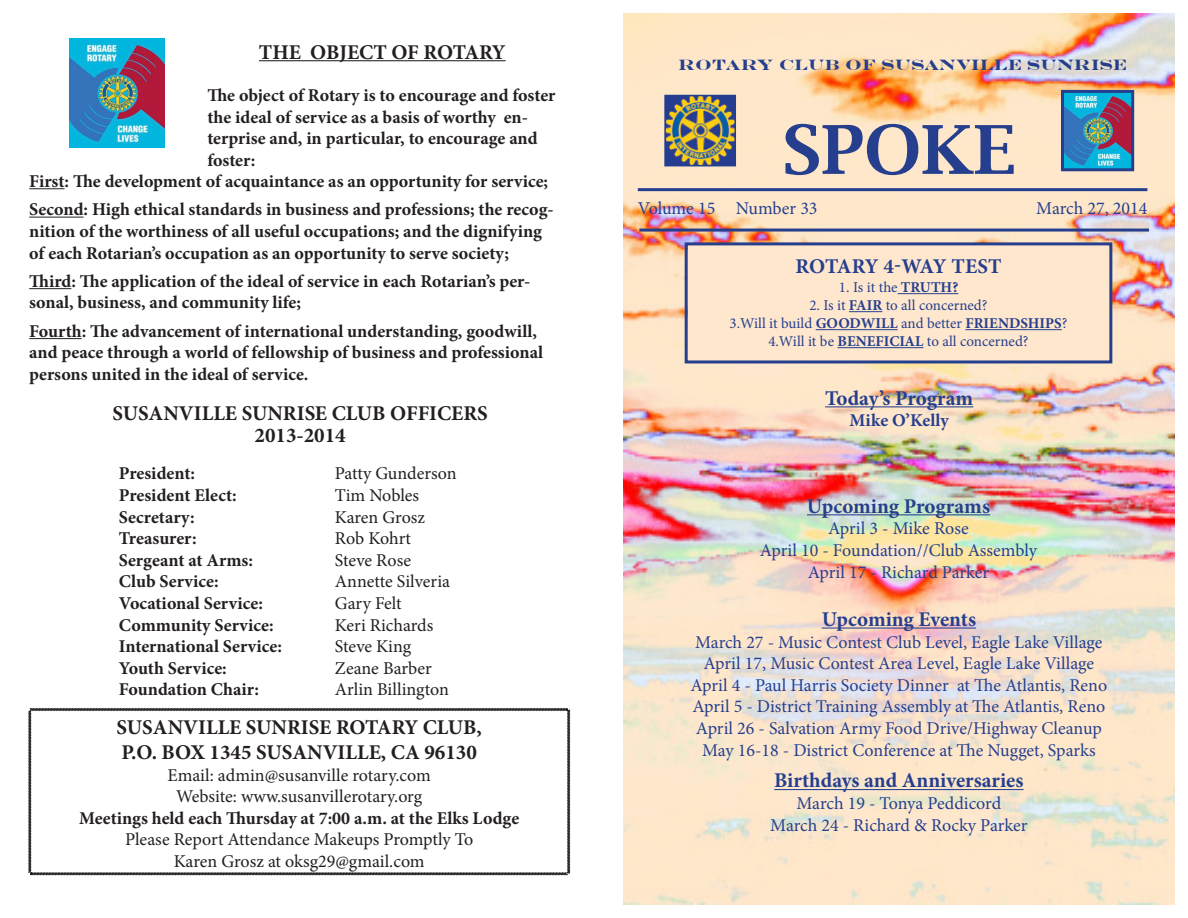
<style>
.page{position:relative;width:1188px;height:918px;background:#fff}
.page>*{position:absolute;margin:0;border:0;box-sizing:border-box;transform-origin:0 0}
.t1{font:600 67.5px "Lucida Bright";color:#253f8e;scale:1.04 1}
.t2{font:700 21px "Minion Pro";color:#231f20}
.t3{font:700 21px "Minion Pro";color:#253f8e}
.t4{font:700 18px/21.6px "Minion Pro";color:#231f20}
.t5{font:18px "Minion Pro";letter-spacing:-.005em;color:#253f8e}
.t6{font:18px "Minion Pro";letter-spacing:-.005em;color:#231f20}
.t7{font:700 18px "Minion Pro";color:#253f8e}
.t8{font:15px "Minion Pro";color:#253f8e}
.t9{font:700 15px "Engravers";letter-spacing:.01em;color:#253f8e}
.s1{font-weight:700}
</style>
<div class="page">
<img style="left:623px;top:14px;width:551px;height:890px">
<div style="left:688px;top:245px;width:421px;height:115px;background:#ffe7cd"></div>
<hr style="left:898px;top:293px;width:60px;height:1px;background:#253f8e">
<hr style="left:849px;top:311px;width:33px;height:1px;background:#253f8e">
<hr style="left:816px;top:329px;width:82px;height:1px;background:#253f8e">
<hr style="left:965px;top:329px;width:97px;height:1px;background:#253f8e">
<hr style="left:837px;top:347px;width:86px;height:1px;background:#253f8e">
<div style="left:685px;top:242px;width:427px;height:121px;border:3px solid #253f8e"></div>
<hr style="left:774px;top:789px;width:250px;height:1px;background:#253f8e">
<hr style="left:638px;top:188px;width:509px;height:3px;background:#253f8e">
<hr style="left:639px;top:229px;width:510px;height:3px;background:#253f8e">
<hr style="left:825px;top:406px;width:148px;height:1px;background:#253f8e">
<hr style="left:807px;top:514px;width:183px;height:1px;background:#253f8e">
<hr style="left:822px;top:628px;width:154px;height:1px;background:#253f8e">
<hr style="left:259px;top:60px;width:247px;height:1px;background:#231f20">
<hr style="left:29px;top:188px;width:36px;height:1px;background:#231f20">
<hr style="left:29px;top:217px;width:55px;height:1px;background:#231f20">
<hr style="left:29px;top:288px;width:42px;height:1px;background:#231f20">
<hr style="left:29px;top:338px;width:53px;height:1px;background:#231f20">
<svg style="left:28px;top:708px;width:543px;height:168px"></svg>
<img style="left:69px;top:39px;width:95px;height:108px">
<img style="left:667px;top:98px;width:66px;height:65px">
<div style="left:664px;top:95px;width:72px;height:71px;border:2px solid #253f8e"></div>
<img style="left:1065px;top:94px;width:65px;height:73px">
<div style="left:1061px;top:90px;width:73px;height:81px;border:3px solid #253f8e"></div>
<p class="t2" style="left:259px;top:37px;width:248px">THE OBJECT OF ROTARY</p>
<p class="t4" style="left:207px;top:84px;width:350px">The object of Rotary is to encourage and foster the ideal of service as a basis of worthy en&shy;terprise and, in particular, to encourage and foster:</p>
<p class="t4" style="left:29px;top:170px;width:520px">First: The development of acquaintance as an opportunity for service;</p>
<p class="t4" style="left:29px;top:199px;width:526px">Second: High ethical standards in business and professions; the recog&shy;nition of the worthiness of all useful occupations; and the dignifying of each Rotarian’s occupation as an opportunity to serve society;</p>
<p class="t4" style="left:29px;top:270px;width:503px">Third: The application of the ideal of service in each Rotarian’s per&shy;sonal, business, and community life;</p>
<p class="t4" style="left:29px;top:320px;width:515px">Fourth: The advancement of international understanding, goodwill, and peace through a world of fellowship of business and professional persons united in the ideal of service.</p>
<p class="t2" style="left:112px;top:399px;width:377px">SUSANVILLE SUNRISE CLUB OFFICERS</p>
<p class="t2" style="left:255px;top:421px;width:93px">2013-2014</p>
<p class="t4" style="left:119px;top:463px;width:78px">President:</p>
<p class="t6" style="left:335px;top:462px;width:123px">Patty Gunderson</p>
<p class="t4" style="left:119px;top:484px;width:119px">President Elect:</p>
<p class="t6" style="left:335px;top:483px;width:86px">Tim Nobles</p>
<p class="t4" style="left:119px;top:506px;width:77px">Secretary:</p>
<p class="t6" style="left:335px;top:505px;width:92px">Karen Grosz</p>
<p class="t4" style="left:119px;top:527px;width:79px">Treasurer:</p>
<p class="t6" style="left:335px;top:526px;width:78px">Rob Kohrt</p>
<p class="t4" style="left:119px;top:549px;width:136px">Sergeant at Arms:</p>
<p class="t6" style="left:335px;top:548px;width:78px">Steve Rose</p>
<p class="t4" style="left:119px;top:571px;width:101px">Club Service:</p>
<p class="t6" style="left:335px;top:570px;width:117px">Annette Silveria</p>
<p class="t4" style="left:119px;top:592px;width:146px">Vocational Service:</p>
<p class="t6" style="left:335px;top:591px;width:68px">Gary Felt</p>
<p class="t4" style="left:119px;top:614px;width:156px">Community Service:</p>
<p class="t6" style="left:335px;top:613px;width:100px">Keri Richards</p>
<p class="t4" style="left:119px;top:635px;width:165px">International Service:</p>
<p class="t6" style="left:335px;top:634px;width:78px">Steve King</p>
<p class="t4" style="left:119px;top:657px;width:109px">Youth Service:</p>
<p class="t6" style="left:335px;top:656px;width:98px">Zeane Barber</p>
<p class="t4" style="left:119px;top:679px;width:142px">Foundation Chair:</p>
<p class="t6" style="left:335px;top:678px;width:115px">Arlin Billington</p>
<p class="t2" style="left:117px;top:712px;width:367px">SUSANVILLE SUNRISE ROTARY CLUB,</p>
<p class="t2" style="left:122px;top:737px;width:357px">P.O. BOX 1345 SUSANVILLE, CA 96130</p>
<p class="t6" style="left:168px;top:763px;width:265px">Email: admin@susanville rotary.com</p>
<p class="t6" style="left:176px;top:784px;width:248px">Website: www.susanvillerotary.org</p>
<p class="t4" style="left:79px;top:807px;width:442px">Meetings held each Thursday at 7:00 a.m. at the Elks Lodge</p>
<p class="t6" style="left:125px;top:828px;width:350px">Please Report Attendance Makeups Promptly To</p>
<p class="t6" style="left:174px;top:849px;width:252px">Karen Grosz at oksg29@gmail.com</p>
<p class="t9" style="left:678px;top:56px;width:450px">ROTARY CLUB OF SUSANVILLE SUNRISE</p>
<p class="t1" style="left:782px;top:111px;width:226px">SPOKE</p>
<p class="t5" style="left:638px;top:196px;width:181px">Volume 15 Number 33</p>
<p class="t5" style="left:1036px;top:196px;width:113px">March 27, 2014</p>
<p class="t3" style="left:795px;top:251px;width:208px">ROTARY 4-WAY TEST</p>
<p class="t8" style="left:839px;top:277px;width:121px">1. Is it the <span class="s1">TRUTH?</span></p>
<p class="t8" style="left:809px;top:295px;width:180px">2. Is it <span class="s1">FAIR</span> to all concerned?</p>
<p class="t8" style="left:729px;top:313px;width:340px">3.Will it build <span class="s1">GOODWILL</span> and better <span class="s1">FRIENDSHIPS</span>?</p>
<p class="t8" style="left:768px;top:331px;width:262px">4.Will it be <span class="s1">BENEFICIAL</span> to all concerned?</p>
<p class="t3" style="left:825px;top:383px;width:150px">Today’s Program</p>
<p class="t7" style="left:850px;top:408px;width:101px">Mike O’Kelly</p>
<p class="t3" style="left:807px;top:491px;width:185px">Upcoming Programs</p>
<p class="t5" style="left:828px;top:517px;width:142px">April 3 - Mike Rose</p>
<p class="t5" style="left:760px;top:538px;width:279px">April 10 - Foundation//Club Assembly</p>
<p class="t5" style="left:808px;top:560px;width:183px">April 17 - Richard Parker</p>
<p class="t3" style="left:822px;top:604px;width:156px">Upcoming Events</p>
<p class="t5" style="left:695px;top:630px;width:409px">March 27 - Music Contest Club Level, Eagle Lake Village</p>
<p class="t5" style="left:704px;top:651px;width:392px">April 17, Music Contest Area Level, Eagle Lake Village</p>
<p class="t5" style="left:691px;top:673px;width:418px">April 4 - Paul Harris Society Dinner at The Atlantis, Reno</p>
<p class="t5" style="left:692px;top:695px;width:414px">April 5 - District Training Assembly at The Atlantis, Reno</p>
<p class="t5" style="left:696px;top:716px;width:407px">April 26 - Salvation Army Food Drive/Highway Cleanup</p>
<p class="t5" style="left:702px;top:738px;width:395px">May 16-18 - District Conference at The Nugget, Sparks</p>
<p class="t3" style="left:774px;top:766px;width:251px">Birthdays and Anniversaries</p>
<p class="t5" style="left:797px;top:791px;width:206px">March 19 - Tonya Peddicord</p>
<p class="t5" style="left:770px;top:813px;width:259px">March 24 - Richard &amp; Rocky Parker</p>
</div>
